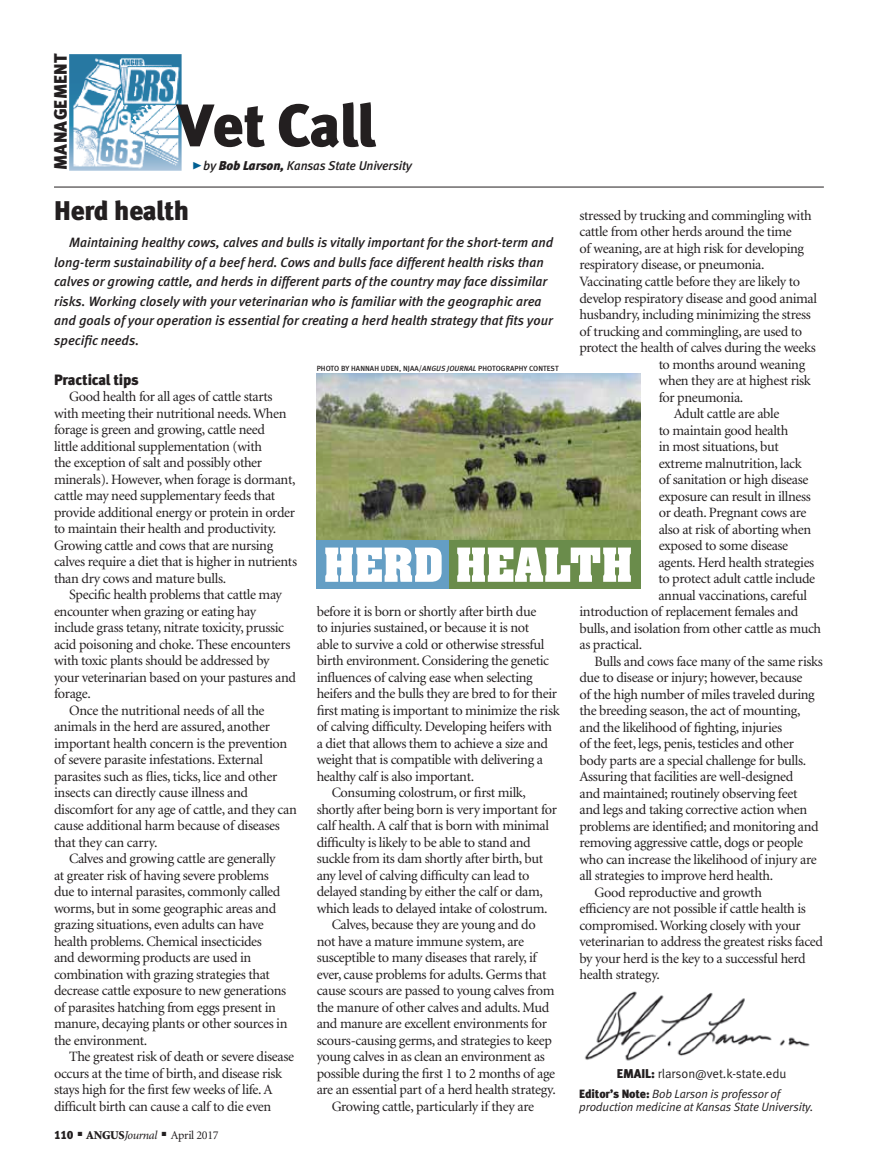
<style>
.page{position:relative;width:878px;height:1168px;background:#fff}
.page>*{position:absolute;margin:0;border:0;box-sizing:border-box;transform-origin:0 0}
.t1{font:60px "Meta Black LF";letter-spacing:-.015em;color:#231f20}
.column_headline{font:27px "Meta Black LF";letter-spacing:-.015em;color:#231f20}
.t2{font:18px "Meta Black LF";letter-spacing:.005em;color:#231f20}
.subhead{font:15px "Meta Black LF";letter-spacing:-.01em;color:#231f20}
.body_text{font:14.25px/16.5px "Minion";letter-spacing:-.025em;color:#231f20}
.column_intro{font:italic 13.5px/19.5px "Meta Medium LF";color:#231f20}
.t3{font:italic 12.75px "Meta Medium LF";letter-spacing:-.01em;color:#231f20}
.t4{font:12.75px "Meta Normal LF";letter-spacing:-.005em;color:#231f20}
.editor_s_note{font:italic 12px/13.5px "Meta Normal LF";letter-spacing:-.01em;color:#231f20}
.t5{font:12px "Minion";letter-spacing:-.025em;color:#231f20}
.photo_credit{font:7.5px "Meta Medium LF";letter-spacing:.01em;color:#231f20}
.s1{font-family:"Meta Black Caps Expert";font-style:normal;font-size:21px;color:#005f92}
.s2{font-family:"Meta Black LF"}
.s3{font-weight:900}
.s4{font-family:"Minion Pro";font-style:italic}
.s5{font-style:italic}
.s6{font-family:"Meta Black LF";font-style:normal}
</style>
<div class="page">
<img style="left:70px;top:54px;width:112px;height:117px">
<hr style="left:54px;top:187px;width:769px;height:1px;background:#231f20">
<img style="left:584px;top:991px;width:226px;height:70px">
<img style="left:316px;top:373px;width:324px;height:167px">
<div style="left:316px;top:540px;width:147px;height:48px;background:#649ec4"></div>
<div style="left:449px;top:540px;width:191px;height:48px;background:#6a8c4b"></div>
<svg style="left:325px;top:547px;width:306px;height:35px"></svg>
<p class="t2" style="left:50px;top:170px;width:118px;rotate:-90deg">MANAGEMENT</p>
<p class="t1" style="left:177px;top:89px;width:199px">Vet Call</p>
<p class="t3" style="left:192px;top:158px;width:222px"><span class="s1">@</span>by <span class="s2">Bob Larson,</span> Kansas State University</p>
<p class="column_headline" style="left:54px;top:194px;width:137px">Herd health</p>
<p class="column_intro" style="left:54px;top:232px;width:500px;text-indent:15px">Maintaining healthy cows, calves and bulls is vitally important for the short-term and long-term sustainability of a beef herd. Cows and bulls face different health risks than calves or growing cattle, and herds in different parts of the country may face dissimilar risks. Working closely with your veterinarian who is familiar with the geographic area and goals of your operation is essential for creating a herd health strategy that fits your specific needs.</p>
<p class="subhead" style="left:54px;top:370px;width:86px">Practical tips</p>
<p class="body_text" style="left:54px;top:389px;width:244px;text-indent:15px">Good health for all ages of cattle starts with meeting their nutritional needs. When forage is green and growing, cattle need<br>little additional supplementation (with<br>the exception of salt and possibly other minerals). However, when forage is dormant, cattle may need supplementary feeds that provide additional energy or protein in order to maintain their health and productivity.<br>Growing cattle and cows that are nursing calves require a diet that is higher in nutrients than dry cows and mature bulls.</p>
<p class="body_text" style="left:54px;top:587px;width:243px;text-indent:15px">Specific health problems that cattle may encounter when grazing or eating hay include grass tetany, nitrate toxicity, prussic acid poisoning and choke. These encounters with toxic plants should be addressed by your veterinarian based on your pastures and forage.</p>
<p class="body_text" style="left:54px;top:702px;width:244px;text-indent:15px">Once the nutritional needs of all the animals in the herd are assured, another important health concern is the prevention of severe parasite infestations. External parasites such as flies, ticks, lice and other insects can directly cause illness and discomfort for any age of cattle, and they can cause additional harm because of diseases that they can carry.</p>
<p class="body_text" style="left:54px;top:851px;width:235px;text-indent:15px">Calves and growing cattle are generally at greater risk of having severe problems due to internal parasites, commonly called worms, but in some geographic areas and grazing situations, even adults can have health problems. Chemical insecticides<br>and deworming products are used in combination with grazing strategies that decrease cattle exposure to new generations of parasites hatching from eggs present in manure, decaying plants or other sources in the environment.</p>
<p class="body_text" style="left:54px;top:1049px;width:241px;text-indent:15px">The greatest risk of death or severe disease occurs at the time of birth, and disease risk stays high for the first few weeks of life. A difficult birth can cause a calf to die even</p>
<p class="t5" style="left:54px;top:1129px;width:166px"><span class="s2">110</span> ■ <span class="s3">ANGUS</span><span class="s4">Journal</span> ■ April 2017</p>
<p class="photo_credit" style="left:316px;top:364px;width:243px">PHOTO BY HANNAH UDEN, NJAA/<span class="s5">ANGUS JOURNAL</span> PHOTOGRAPHY CONTEST</p>
<p class="body_text" style="left:316px;top:603px;width:244px">before it is born or shortly after birth due<br>to injuries sustained, or because it is not<br>able to survive a cold or otherwise stressful birth environment. Considering the genetic influences of calving ease when selecting heifers and the bulls they are bred to for their first mating is important to minimize the risk of calving difficulty. Developing heifers with a diet that allows them to achieve a size and weight that is compatible with delivering a healthy calf is also important.</p>
<p class="body_text" style="left:316px;top:785px;width:242px;text-indent:15px">Consuming colostrum, or first milk, shortly after being born is very important for calf health. A calf that is born with minimal difficulty is likely to be able to stand and suckle from its dam shortly after birth, but any level of calving difficulty can lead to delayed standing by either the calf or dam, which leads to delayed intake of colostrum.</p>
<p class="body_text" style="left:316px;top:917px;width:240px;text-indent:15px">Calves, because they are young and do not have a mature immune system, are susceptible to many diseases that rarely, if ever, cause problems for adults. Germs that cause scours are passed to young calves from the manure of other calves and adults. Mud and manure are excellent environments for scours-causing germs, and strategies to keep young calves in as clean an environment as possible during the first 1 to 2 months of age are an essential part of a herd health strategy.</p>
<p class="body_text" style="left:332px;top:1098px;width:204px">Growing cattle, particularly if they are</p>
<p class="body_text" style="left:579px;top:208px;width:234px">stressed by trucking and commingling with</p>
<p class="body_text" style="left:579px;top:224px;width:214px">cattle from other herds around the time</p>
<p class="body_text" style="left:579px;top:241px;width:226px">of weaning, are at high risk for developing</p>
<p class="body_text" style="left:579px;top:257px;width:186px">respiratory disease, or pneumonia.</p>
<p class="body_text" style="left:579px;top:274px;width:222px">Vaccinating cattle before they are likely to</p>
<p class="body_text" style="left:579px;top:290px;width:239px">develop respiratory disease and good animal</p>
<p class="body_text" style="left:579px;top:307px;width:233px">husbandry, including minimizing the stress</p>
<p class="body_text" style="left:579px;top:323px;width:224px">of trucking and commingling, are used to</p>
<p class="body_text" style="left:579px;top:340px;width:238px">protect the health of calves during the weeks</p>
<p class="body_text" style="left:658px;top:356px;width:148px">to months around weaning</p>
<p class="body_text" style="left:658px;top:373px;width:154px">when they are at highest risk</p>
<p class="body_text" style="left:658px;top:389px;width:86px">for pneumonia.</p>
<p class="body_text" style="left:673px;top:406px;width:107px">Adult cattle are able</p>
<p class="body_text" style="left:658px;top:422px;width:131px">to maintain good health</p>
<p class="body_text" style="left:658px;top:439px;width:122px">in most situations, but</p>
<p class="body_text" style="left:658px;top:455px;width:145px">extreme malnutrition, lack</p>
<p class="body_text" style="left:658px;top:472px;width:151px">of sanitation or high disease</p>
<p class="body_text" style="left:658px;top:488px;width:154px">exposure can result in illness</p>
<p class="body_text" style="left:658px;top:505px;width:149px">or death. Pregnant cows are</p>
<p class="body_text" style="left:658px;top:521px;width:154px">also at risk of aborting when</p>
<p class="body_text" style="left:658px;top:538px;width:131px">exposed to some disease</p>
<p class="body_text" style="left:658px;top:554px;width:157px">agents. Herd health strategies</p>
<p class="body_text" style="left:658px;top:571px;width:158px">to protect adult cattle include</p>
<p class="body_text" style="left:658px;top:587px;width:150px">annual vaccinations, careful</p>
<p class="body_text" style="left:579px;top:604px;width:220px">introduction of replacement females and</p>
<p class="body_text" style="left:579px;top:620px;width:243px">bulls, and isolation from other cattle as much</p>
<p class="body_text" style="left:579px;top:637px;width:64px">as practical.</p>
<p class="body_text" style="left:579px;top:653px;width:245px;text-indent:15px">Bulls and cows face many of the same risks due to disease or injury; however, because<br>of the high number of miles traveled during the breeding season, the act of mounting, and the likelihood of fighting, injuries<br>of the feet, legs, penis, testicles and other body parts are a special challenge for bulls.<br>Assuring that facilities are well-designed<br>and maintained; routinely observing feet<br>and legs and taking corrective action when problems are identified; and monitoring and removing aggressive cattle, dogs or people who can increase the likelihood of injury are all strategies to improve herd health.</p>
<p class="body_text" style="left:579px;top:884px;width:245px;text-indent:15px">Good reproductive and growth<br>efficiency are not possible if cattle health is compromised. Working closely with your veterinarian to address the greatest risks faced by your herd is the key to a successful herd health strategy.</p>
<p class="t4" style="left:616px;top:1066px;width:171px"><span class="s2">EMAIL:</span> rlarson@vet.k-state.edu</p>
<p class="editor_s_note" style="left:579px;top:1087px;width:236px"><span class="s6">Editor’s Note:</span> Bob Larson is professor of production medicine at Kansas State University.</p>
</div>
